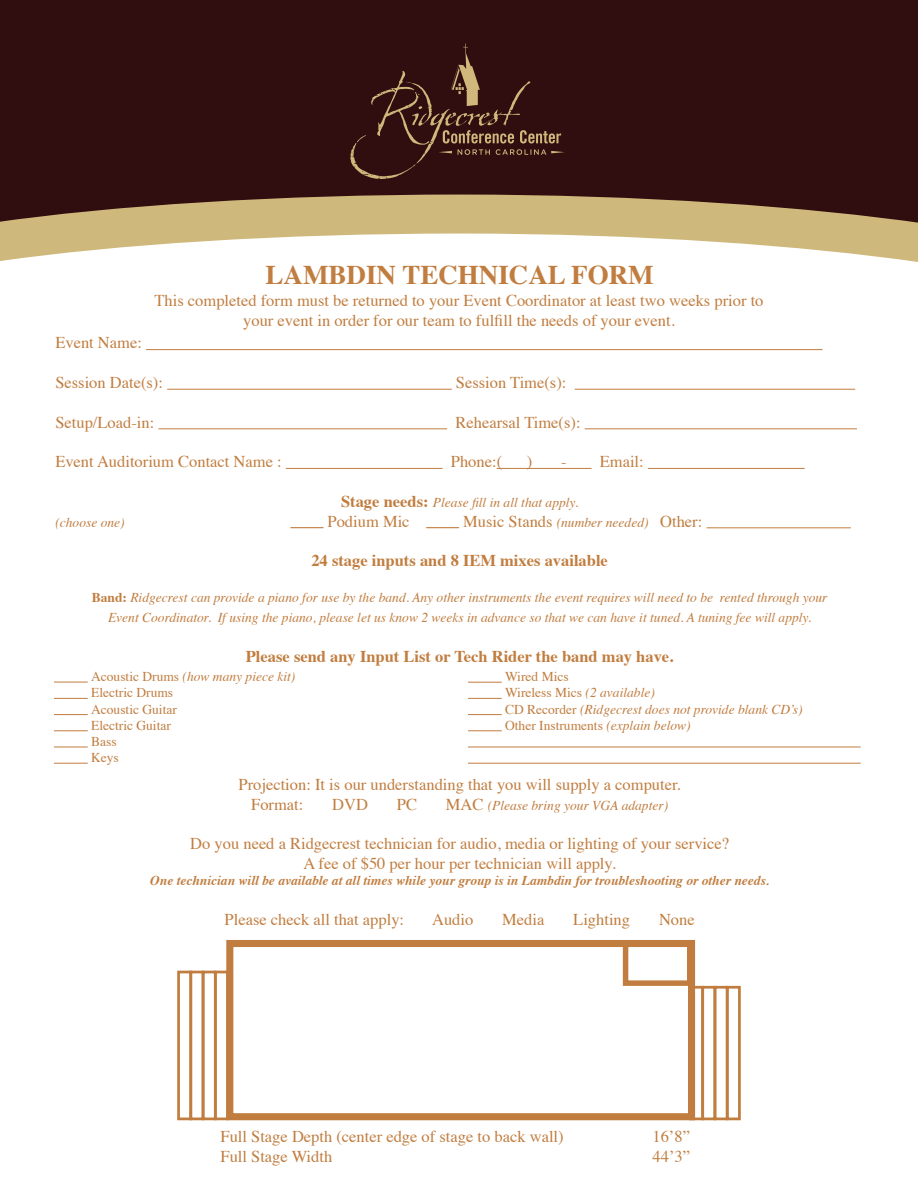
<style>
.page{position:relative;width:918px;height:1188px;background:#fff}
.page>*{position:absolute;margin:0;border:0;box-sizing:border-box;transform-origin:0 0}
.t1{font:700 27px "Times";color:#c17d3f}
.t2{font:16.5px/19.8px "Times";color:#c17d3f;text-align:center}
.t3{font:700 16.5px "Times";color:#c17d3f}
.t4{font:italic 13.5px/16.2px "Times";color:#c17d3f;text-align:center}
.t5{font:italic 700 13.5px "Times";color:#c17d3f}
.t6{font:13.5px/16.2px "Times";color:#c17d3f}
.s1{font-weight:700;font-style:normal;font-size:16.5px}
.s2{font-style:italic;font-size:13.5px}
.s3{font-weight:700;font-style:normal}
.s4{font-style:italic}
.s5{font-style:normal}
.s6{font-style:normal;font-size:16.5px}
</style>
<div class="page">
<div style="left:0;top:0;width:918px;height:226px;background:#300d0f"></div>
<svg style="left:0;top:194px;width:918px;height:68px"></svg>
<svg style="left:350px;top:43px;width:214px;height:136px"></svg>
<hr style="left:146px;top:349px;width:677px;height:1px;background:#c17d3f">
<hr style="left:167px;top:389px;width:285px;height:1px;background:#c17d3f">
<hr style="left:575px;top:389px;width:280px;height:1px;background:#c17d3f">
<hr style="left:158px;top:428px;width:289px;height:1px;background:#c17d3f">
<hr style="left:585px;top:428px;width:272px;height:1px;background:#c17d3f">
<hr style="left:286px;top:468px;width:157px;height:1px;background:#c17d3f">
<hr style="left:497px;top:468px;width:95px;height:1px;background:#c17d3f">
<hr style="left:648px;top:468px;width:157px;height:1px;background:#c17d3f">
<hr style="left:290px;top:527px;width:33px;height:1px;background:#c17d3f">
<hr style="left:426px;top:527px;width:33px;height:1px;background:#c17d3f">
<hr style="left:706px;top:527px;width:145px;height:1px;background:#c17d3f">
<hr style="left:54px;top:682px;width:34px;height:1px;background:#c17d3f">
<hr style="left:54px;top:698px;width:34px;height:1px;background:#c17d3f">
<hr style="left:54px;top:714px;width:34px;height:1px;background:#c17d3f">
<hr style="left:54px;top:730px;width:34px;height:1px;background:#c17d3f">
<hr style="left:54px;top:747px;width:34px;height:1px;background:#c17d3f">
<hr style="left:54px;top:763px;width:34px;height:1px;background:#c17d3f">
<hr style="left:468px;top:682px;width:34px;height:1px;background:#c17d3f">
<hr style="left:468px;top:698px;width:34px;height:1px;background:#c17d3f">
<hr style="left:468px;top:714px;width:34px;height:1px;background:#c17d3f">
<hr style="left:468px;top:730px;width:34px;height:1px;background:#c17d3f">
<hr style="left:468px;top:747px;width:393px;height:1px;background:#c17d3f">
<hr style="left:468px;top:763px;width:393px;height:1px;background:#c17d3f">
<div style="left:226px;top:940px;width:469px;height:180px;border:7px solid #c17d3f"></div>
<div style="left:623px;top:941px;width:69px;height:45px;border:5px solid #c17d3f"></div>
<div style="left:214px;top:971px;width:15px;height:149px;border:3px solid #c17d3f"></div>
<div style="left:726px;top:986px;width:15px;height:134px;border:3px solid #c17d3f"></div>
<div style="left:202px;top:971px;width:15px;height:149px;border:3px solid #c17d3f"></div>
<div style="left:714px;top:986px;width:15px;height:134px;border:3px solid #c17d3f"></div>
<div style="left:189px;top:971px;width:15px;height:149px;border:3px solid #c17d3f"></div>
<div style="left:701px;top:986px;width:15px;height:134px;border:3px solid #c17d3f"></div>
<div style="left:177px;top:971px;width:15px;height:149px;border:3px solid #c17d3f"></div>
<div style="left:689px;top:986px;width:15px;height:134px;border:3px solid #c17d3f"></div>
<h1 class="t1" style="left:266px;top:249px;width:390px">LAMBDIN TECHNICAL FORM</h1>
<p class="t2" style="left:155px;top:290px;width:611px">This completed form must be returned to your Event Coordinator at least two weeks prior to your event in order for our team to fulfill the needs of your event.</p>
<p class="t2" style="left:55px;top:332px;width:88px">Event Name:</p>
<p class="t2" style="left:55px;top:371px;width:109px">Session Date(s):</p>
<p class="t2" style="left:456px;top:371px;width:112px">Session Time(s):</p>
<p class="t2" style="left:55px;top:411px;width:100px">Setup/Load-in:</p>
<p class="t2" style="left:455px;top:411px;width:127px">Rehearsal Time(s):</p>
<p class="t2" style="left:55px;top:450px;width:228px">Event Auditorium Contact Name :</p>
<p class="t2" style="left:451px;top:450px;width:53px">Phone:(</p>
<p class="t2" style="left:527px;top:450px;width:7px">)</p>
<p class="t2" style="left:561px;top:450px;width:84px">- Email:</p>
<p class="t4" style="left:341px;top:493px;width:239px"><span class="s1">Stage needs:</span> Please fill in all that apply.</p>
<p class="t4" style="left:55px;top:513px;width:71px">(choose one)</p>
<p class="t2" style="left:328px;top:510px;width:84px">Podium Mic</p>
<p class="t2" style="left:463px;top:510px;width:241px">Music Stands <span class="s2">(number needed)</span> Other:</p>
<p class="t3" style="left:311px;top:545px;width:298px">24 stage inputs and 8 IEM mixes available</p>
<p class="t4" style="left:92px;top:587px;width:737px;line-height:19.8px"><span class="s3">Band:</span> Ridgecrest can provide a piano for use by the band. Any other instruments the event requires will need to be rented through your<br>Event Coordinator. If using the piano, please let us know 2 weeks in advance so that we can have it tuned. A tuning fee will apply.</p>
<p class="t3" style="left:246px;top:640px;width:429px">Please send any Input List or Tech Rider the band may have.</p>
<p class="t6" style="left:91px;top:667px;width:206px">Acoustic Drums <span class="s4">(how many piece kit)<br></span>Electric Drums<br>Acoustic Guitar<br>Electric Guitar<br>Bass<br>Keys</p>
<p class="t4" style="left:505px;top:668px;width:299px;text-align:left"><span class="s5">Wired Mics<br>Wireless Mics</span> (2 available)<br><span class="s5">CD Recorder</span> (Ridgecrest does not provide blank CD’s)<br><span class="s5">Other Instruments</span> (explain below)</p>
<p class="t2" style="left:251px;top:773px;width:431px;text-align:left;text-indent:-13px">Projection: It is our understanding that you will supply a computer.<br>Format:</p>
<p class="t2" style="left:332px;top:793px;width:37px">DVD</p>
<p class="t2" style="left:397px;top:793px;width:22px">PC</p>
<p class="t4" style="left:446px;top:796px;width:224px"><span class="s6">MAC</span> (Please bring your VGA adapter)</p>
<p class="t2" style="left:190px;top:832px;width:540px">Do you need a Ridgecrest technician for audio, media or lighting of your service?<br>A fee of $50 per hour per technician will apply.</p>
<p class="t5" style="left:150px;top:868px;width:621px">One technician will be available at all times while your group is in Lambdin for troubleshooting or other needs.</p>
<p class="t2" style="left:225px;top:908px;width:181px">Please check all that apply:</p>
<p class="t2" style="left:432px;top:908px;width:43px">Audio</p>
<p class="t2" style="left:502px;top:908px;width:44px">Media</p>
<p class="t2" style="left:573px;top:908px;width:58px">Lighting</p>
<p class="t2" style="left:659px;top:908px;width:37px">None</p>
<p class="t2" style="left:220px;top:1125px;width:345px">Full Stage Depth (center edge of stage to back wall)</p>
<p class="t2" style="left:652px;top:1125px;width:39px">16’8”</p>
<p class="t2" style="left:220px;top:1145px;width:113px">Full Stage Width</p>
<p class="t2" style="left:653px;top:1145px;width:39px">44’3”</p>
</div>
